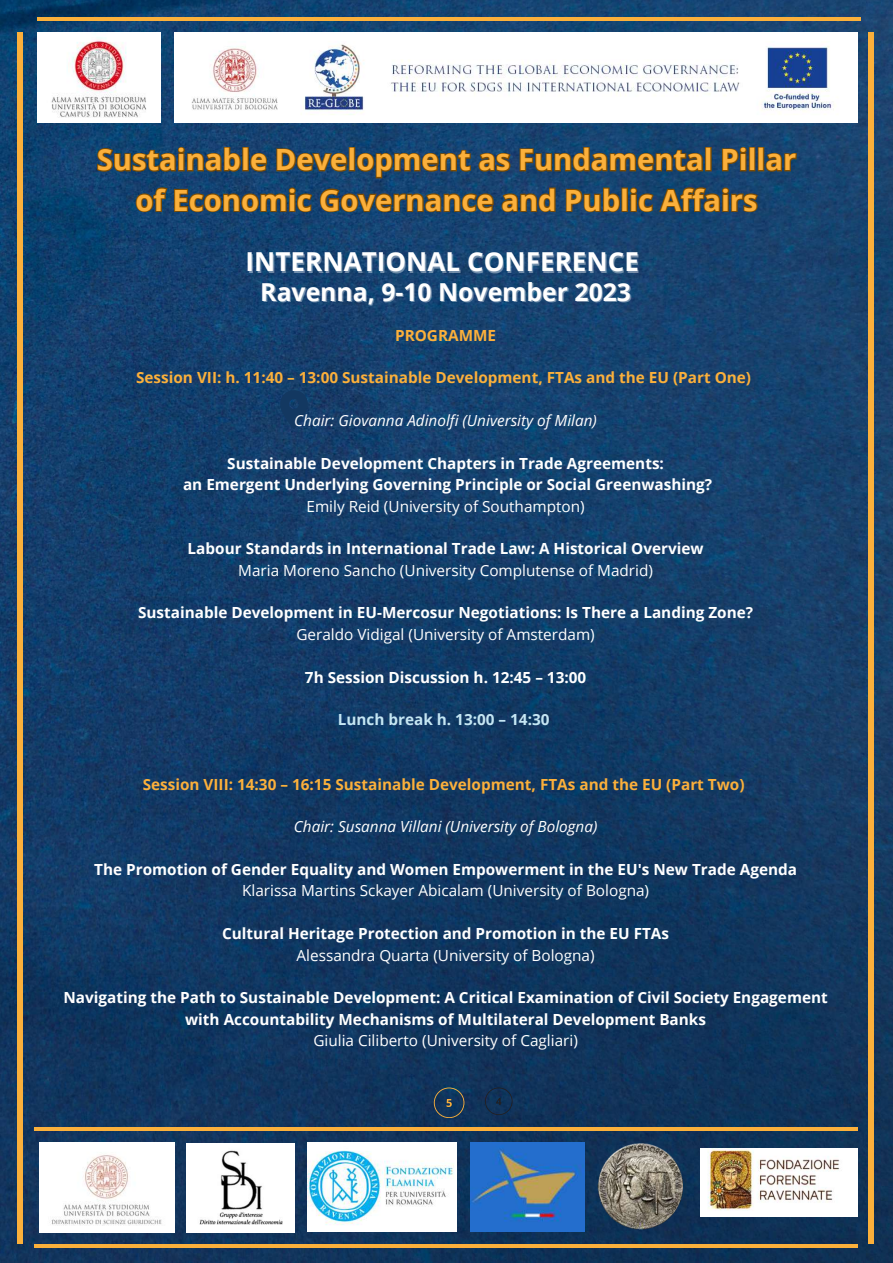
<style>
.page{position:relative;width:893px;height:1263px;background:#fff}
.page>*{position:absolute;margin:0;border:0;box-sizing:border-box;transform-origin:0 0}
.t1{font:700 29.17px/40.5px "Open Sans";color:#fbb03b;text-align:center}
.t2{font:700 26.1px "Open Sans";color:#fff}
.t3{font:700 24.75px "Open Sans";color:#fff}
.t4{font:700 15.3px/21.4px "Open Sans";color:#fff;text-align:center}
.t5{font:15.3px "Open Sans";color:#fff}
.t6{font:700 15.3px "Open Sans";color:#fbb03b}
.t7{font:italic 15.3px "Open Sans";color:#fff}
.t8{font:700 15.3px "Open Sans";color:#c5e6f3}
</style>
<div class="page">
<img style="left:0;top:0;width:893px;height:1263px">
<div style="left:868px;top:33px;width:6px;height:1211px;background:#fbb03b"></div>
<img style="left:308px;top:1142px;width:148px;height:89px">
<img style="left:187px;top:1143px;width:108px;height:89px">
<img style="left:471px;top:1142px;width:113px;height:89px">
<img style="left:700px;top:1149px;width:157px;height:67px">
<img style="left:597px;top:1143px;width:85px;height:86px">
<img style="left:39px;top:1142px;width:135px;height:90px">
<svg style="left:280px;top:390px;width:28px;height:39px"></svg>
<img style="left:37px;top:33px;width:124px;height:89px">
<img style="left:174px;top:33px;width:683px;height:89px">
<hr style="left:34px;top:1127px;width:823px;height:4px;background:#fbb03b">
<hr style="left:34px;top:1244px;width:823px;height:4px;background:#fbb03b">
<hr style="left:37px;top:17px;width:824px;height:3px;background:#fbb03b">
<div style="left:17px;top:33px;width:6px;height:1211px;background:#fbb03b"></div>
<svg style="left:434px;top:1087px;width:30px;height:31px"></svg>
<svg style="left:485px;top:1087px;width:27px;height:28px"></svg>
<svg style="left:96px;top:146px;width:702px;height:68px;background:#324550"></svg>
<h1 class="t1" style="left:97px;top:139px;width:701px">Sustainable Development as Fundamental Pillar of Economic Governance and Public Affairs</h1>
<h2 class="t2" style="left:246px;top:244px;width:395px">INTERNATIONAL CONFERENCE</h2>
<h3 class="t3" style="left:260px;top:274px;width:372px">Ravenna, 9-10 November 2023</h3>
<p class="t6" style="left:395px;top:324px;width:103px">PROGRAMME</p>
<p class="t6" style="left:136px;top:367px;width:616px">Session VII: h. 11:40 – 13:00 Sustainable Development, FTAs and the EU (Part One)</p>
<p class="t7" style="left:294px;top:410px;width:304px">Chair: Giovanna Adinolfi (University of Milan)</p>
<p class="t4" style="left:183px;top:452px;width:530px">Sustainable Development Chapters in Trade Agreements:<br>an Emergent Underlying Governing Principle or Social Greenwashing?</p>
<p class="t5" style="left:306px;top:495px;width:280px">Emily Reid (University of Southampton)</p>
<p class="t4" style="left:188px;top:538px;width:517px">Labour Standards in International Trade Law: A Historical Overview</p>
<p class="t5" style="left:238px;top:559px;width:416px">Maria Moreno Sancho (University Complutense of Madrid)</p>
<p class="t4" style="left:138px;top:602px;width:616px">Sustainable Development in EU-Mercosur Negotiations: Is There a Landing Zone?</p>
<p class="t5" style="left:296px;top:623px;width:300px">Geraldo Vidigal (University of Amsterdam)</p>
<p class="t4" style="left:305px;top:666px;width:283px">7h Session Discussion h. 12:45 – 13:00</p>
<p class="t8" style="left:338px;top:709px;width:213px">Lunch break h. 13:00 – 14:30</p>
<p class="t6" style="left:143px;top:773px;width:603px">Session VIII: 14:30 – 16:15 Sustainable Development, FTAs and the EU (Part Two)</p>
<p class="t7" style="left:294px;top:816px;width:305px">Chair: Susanna Villani (University of Bologna)</p>
<p class="t4" style="left:94px;top:858px;width:704px">The Promotion of Gender Equality and Women Empowerment in the EU's New Trade Agenda</p>
<p class="t5" style="left:242px;top:880px;width:408px">Klarissa Martins Sckayer Abicalam (University of Bologna)</p>
<p class="t4" style="left:222px;top:922px;width:448px">Cultural Heritage Protection and Promotion in the EU FTAs</p>
<p class="t5" style="left:296px;top:944px;width:300px">Alessandra Quarta (University of Bologna)</p>
<p class="t4" style="left:63px;top:987px;width:766px">Navigating the Path to Sustainable Development: A Critical Examination of Civil Society Engagement with Accountability Mechanisms of Multilateral Development Banks</p>
<p class="t5" style="left:313px;top:1030px;width:266px">Giulia Ciliberto (University of Cagliari)</p>
</div>
